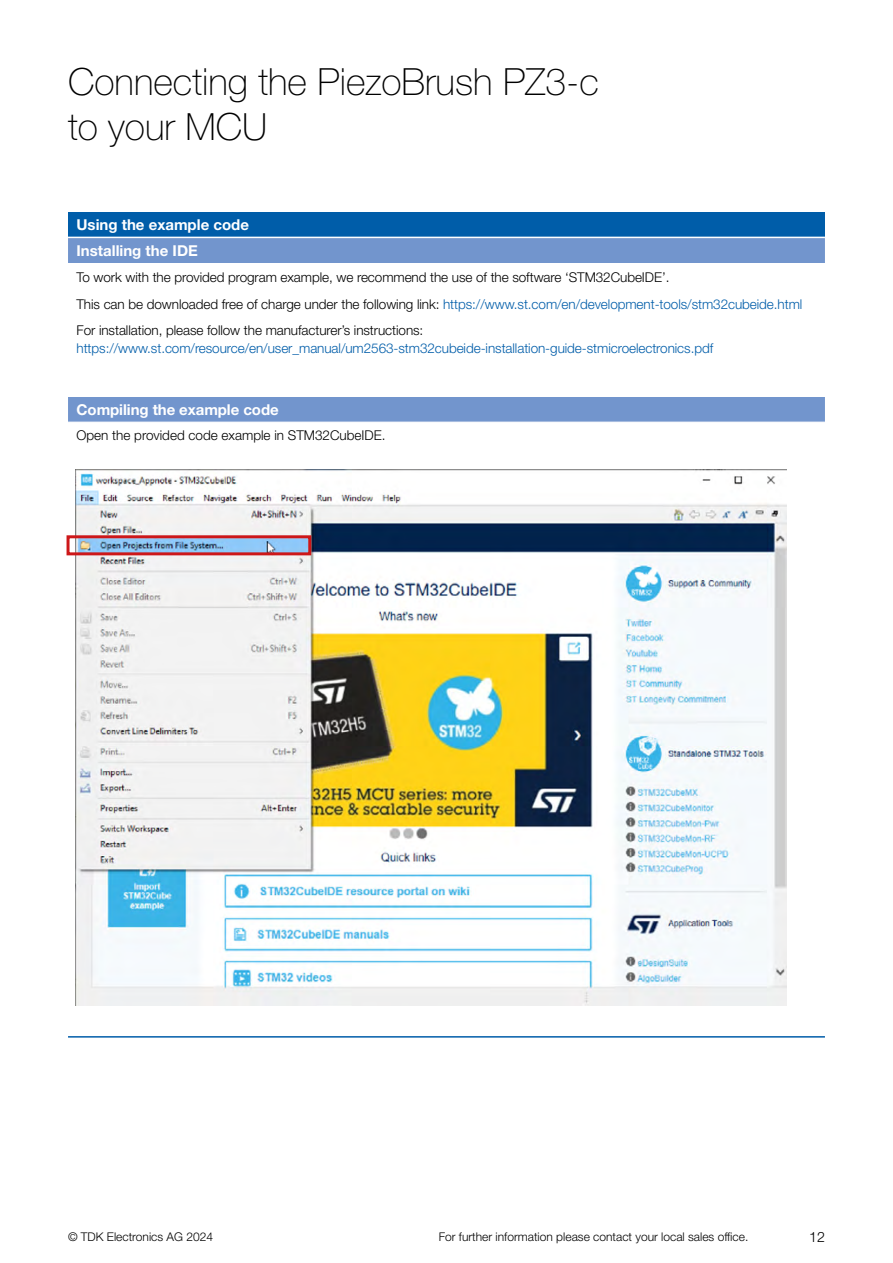
<style>
.page{position:relative;width:893px;height:1263px;background:#fff}
.page>*{position:absolute;margin:0;border:0;box-sizing:border-box;transform-origin:0 0}
.t1{font:100 37.5px/45px "Helvetica Neue LT Std";color:#000}
.t2{font:700 15px "Helvetica Neue LT Std";color:#fff}
.t3{font:300 14.25px "Helvetica Neue LT Std";color:#000}
.t4{font:300 13.5px/26.5px "Helvetica Neue LT Std";letter-spacing:-.005em;color:#000}
.t5{font:300 13.5px "Helvetica Neue LT Std";letter-spacing:-.005em;color:#005da9}
.t6{font:300 12px "Helvetica Neue LT Std";color:#000}
.s1{color:#005da9}
</style>
<div class="page">
<div style="left:68px;top:213px;width:757px;height:25px;background:#005da9"></div>
<hr style="left:68px;top:237px;width:757px;height:3px;background:#fff">
<div style="left:68px;top:238px;width:757px;height:184px;background:#7295cd"></div>
<div style="left:68px;top:264px;width:757px;height:133px;background:#fff"></div>
<hr style="left:68px;top:263px;width:757px;height:1px;background:#fff">
<hr style="left:68px;top:1036px;width:757px;height:1px;background:#005da9">
<img style="left:76px;top:470px;width:711px;height:535px">
<div style="left:67px;top:535px;width:244px;height:20px;border:3px solid #cd1719"></div>
<h1 class="t1" style="left:68px;top:59px;width:532px">Connecting the PiezoBrush PZ3-c to your MCU</h1>
<p class="t2" style="left:77px;top:215px;width:174px">Using the example code</p>
<p class="t2" style="left:77px;top:242px;width:123px">Installing the IDE</p>
<p class="t4" style="left:77px;top:264px;width:727px">To work with the provided program example, we recommend the use of the software ‘STM32CubeIDE’.<br>This can be downloaded free of charge under the following link: <span class="s1">https://www.st.com/en/development-tools/stm32cubeide.html<br></span>For installation, please follow the manufacturer’s instructions:</p>
<p class="t5" style="left:77px;top:340px;width:638px">https://www.st.com/resource/en/user_manual/um2563-stm32cubeide-installation-guide-stmicroelectronics.pdf</p>
<p class="t2" style="left:77px;top:400px;width:204px">Compiling the example code</p>
<p class="t4" style="left:77px;top:422px;width:311px">Open the provided code example in STM32CubeIDE.</p>
<p class="t6" style="left:68px;top:1229px;width:146px">© TDK Electronics AG 2024</p>
<p class="t6" style="left:439px;top:1229px;width:311px">For further information please contact your local sales office.</p>
<p class="t3" style="left:809px;top:1228px;width:17px">12</p>
</div>
